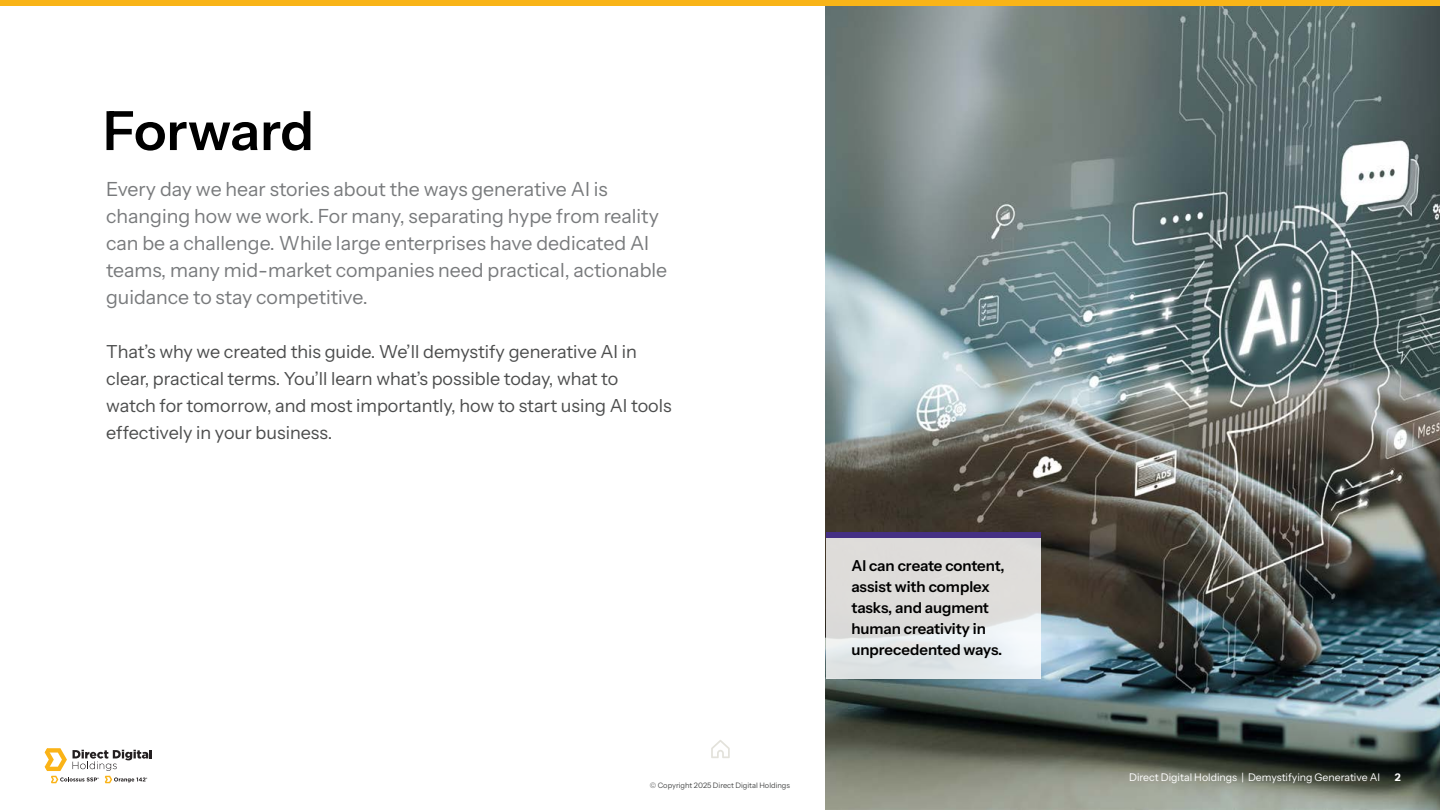
<style>
.page{position:relative;width:1440px;height:810px;background:#fff}
.page>*{position:absolute;margin:0;border:0;box-sizing:border-box;transform-origin:0 0}
.Main_title{font:600 54px "Instrument Sans";letter-spacing:-.005em;color:#000}
.Body_Copy{font:19.5px/27px "Instrument Sans";color:#787a7c}
.Body_Copy-2{font:18px/27px "Instrument Sans";color:#4c4d4d}
.t1{font:600 15px/21px "Instrument Sans";letter-spacing:-.005em;color:#000}
.Body_Copy-3{font:10.5px "Instrument Sans";color:#fff}
.Body_Copy-4{font:7.5px "Instrument Sans";color:#4c4d4d}
.t2{font:700 1.95px "Helvetica";color:#231f20}
</style>
<div class="page">
<svg style="left:711px;top:740px;width:19px;height:18px"></svg>
<svg style="left:45px;top:748px;width:107px;height:35px"></svg>
<img style="left:826px;top:5px;width:614px;height:805px">
<div style="left:0;top:0;width:1440px;height:5px;background:#f9b417"></div>
<svg style="left:826px;top:537px;width:214px;height:142px;background:#dfdfdf"></svg>
<div style="left:826px;top:532px;width:214px;height:5px;background:#453084"></div>
<p class="Main_title" style="left:103px;top:97px;width:212px">Forward</p>
<p class="Body_Copy" style="left:106px;top:176px;width:562px">Every day we hear stories about the ways generative AI is changing how we work. For many, separating hype from reality can be a challenge. While large enterprises have dedicated AI teams, many mid-market companies need practical, actionable guidance to stay competitive.</p>
<p class="Body_Copy-2" style="left:106px;top:338px;width:567px">That’s why we created this guide. We’ll demystify generative AI in clear, practical terms. You’ll learn what’s possible today, what to watch for tomorrow, and most importantly, how to start using AI tools effectively in your business.</p>
<p class="t1" style="left:851px;top:556px;width:155px">AI can create content, assist with complex tasks, and augment human creativity in unprecedented ways.</p>
<p class="t2" style="left:98px;top:777px;width:3px">®</p>
<p class="t2" style="left:146px;top:777px;width:3px">®</p>
<p class="Body_Copy-3" style="left:1129px;top:771px;width:252px">Direct Digital Holdings | Demystifying Generative AI</p>
<p class="Body_Copy-3" style="left:1394px;top:771px;width:7px">2</p>
<p class="Body_Copy-4" style="left:650px;top:781px;width:142px">© Copyright 2025 Direct Digital Holdings</p>
</div>
